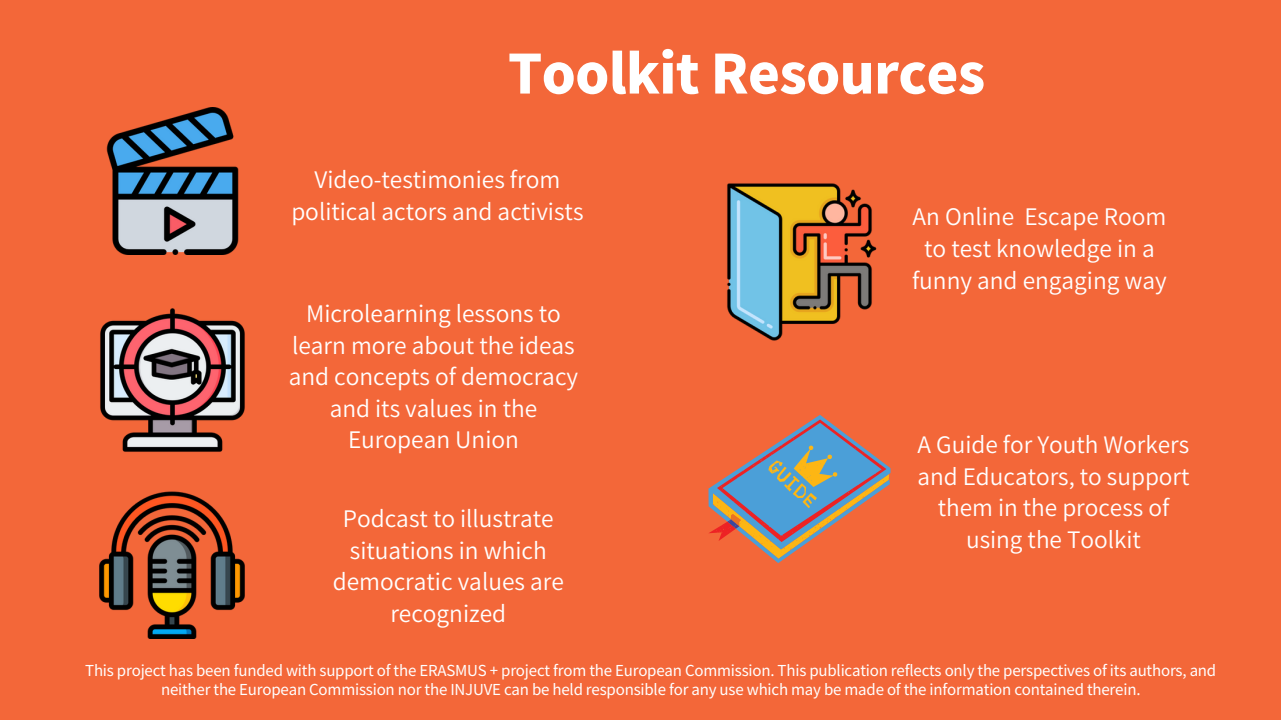
<style>
.page{position:relative;width:1281px;height:720px;background:#f36739}
.page>*{position:absolute;margin:0;border:0;box-sizing:border-box;transform-origin:0 0}
.t1{font:900 53.75px "Noto Sans JP";letter-spacing:-.015em;color:#fff}
.t2{font:22.75px/31.5px "Source Han Sans JP";color:#fff;text-align:center}
.t3{font:22.62px/31.4px "Source Han Sans JP";color:#fff;text-align:center}
.t4{font:15.12px/18.8px "Noto Sans JP";letter-spacing:-.015em;color:#fff;text-align:center}
</style>
<div class="page">
<img style="left:106px;top:107px;width:133px;height:148px">
<img style="left:99px;top:492px;width:146px;height:147px">
<img style="left:100px;top:308px;width:145px;height:144px">
<img style="left:727px;top:183px;width:150px;height:158px">
<svg style="left:708px;top:415px;width:182px;height:148px"></svg>
<p class="t1" style="left:508px;top:31px;width:479px">Toolkit Resources</p>
<p class="t2" style="left:291px;top:163px;width:294px">Video-testimonies from political actors and activists</p>
<p class="t2" style="left:289px;top:297px;width:291px">Microlearning lessons to learn more about the ideas and concepts of democracy and its values in the<br>European Union</p>
<p class="t2" style="left:333px;top:502px;width:233px">Podcast to illustrate situations in which democratic values are recognized</p>
<p class="t2" style="left:912px;top:200px;width:256px">An Online Escape Room to test knowledge in a funny and engaging way</p>
<p class="t3" style="left:917px;top:428px;width:274px">A Guide for Youth Workers and Educators, to support them in the process of using the Toolkit</p>
<p class="t4" style="left:85px;top:660px;width:1132px">This project has been funded with support of the ERASMUS + project from the European Commission. This publication reflects only the perspectives of its authors, and neither the European Commission nor the INJUVE can be held responsible for any use which may be made of the information contained therein.</p>
</div>
